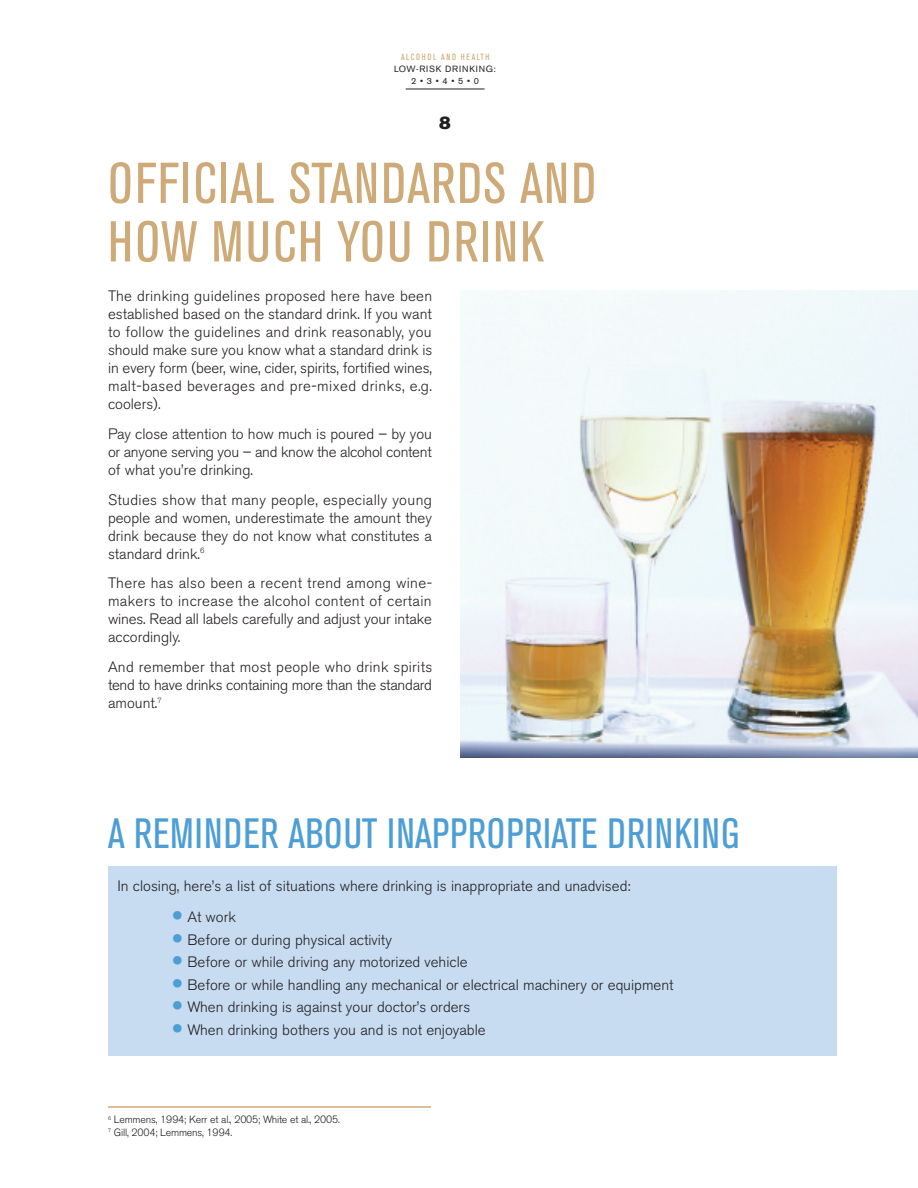
<style>
.page{position:relative;width:918px;height:1188px;background:#fff}
.page>*{position:absolute;margin:0;border:0;box-sizing:border-box;transform-origin:0 0}
.t1{font:condensed 57px/58.5px "Akzidenz Grotesk BE";letter-spacing:.02em;color:#ceaa78}
.t2{font:condensed 42px "Akzidenz Grotesk BE";letter-spacing:.01em;color:#4e9ed6}
.t3{font:18px "Akzidenz Grotesk BE Super";color:#231f20}
.t4{font:300 15px/18px "Akzidenz Grotesk BE";color:#231f20;text-align:justify}
.t5{font:300 10.5px/12.6px "Akzidenz Grotesk BE";letter-spacing:-.02em;color:#231f20}
.t6{font:9px/12px "Akzidenz Grotesk BE";letter-spacing:.08em;color:#231f20;text-align:center}
.t7{font:condensed 9px "Akzidenz Grotesk BE";letter-spacing:.17em;color:#ceaa78}
.s1{font-size:36px;color:#4e9ed6}
</style>
<div class="page">
<div style="left:108px;top:866px;width:729px;height:190px;background:#c7dbf1"></div>
<img style="left:460px;top:290px;width:458px;height:468px">
<hr style="left:406px;top:89px;width:79px;height:1px;background:#231f20">
<hr style="left:108px;top:1106px;width:323px;height:2px;background:#ceaa78">
<p class="t7" style="left:401px;top:54px;width:90px">ALCOHOL AND HEALTH</p>
<p class="t6" style="left:394px;top:64px;width:103px">LOW-RISK DRINKING:<br>2 • 3 • 4 • 5 • 0</p>
<p class="t3" style="left:439px;top:116px;width:13px">8</p>
<h1 class="t1" style="left:108px;top:158px;width:490px">OFFICIAL STANDARDS AND<br>HOW MUCH YOU DRINK</h1>
<p class="t4" style="left:108px;top:288px;width:326px">The drinking guidelines proposed here have been established based on the standard drink. If you want to follow the guidelines and drink reasonably, you should make sure you know what a standard drink is in every form (beer, wine, cider, spirits, fortified wines, malt-based beverages and pre-mixed drinks, e.g. coolers).</p>
<p class="t4" style="left:108px;top:426px;width:326px">Pay close attention to how much is poured – by you or anyone serving you – and know the alcohol content of what you’re drinking.</p>
<p class="t4" style="left:108px;top:492px;width:326px">Studies show that many people, especially young people and women, underestimate the amount they drink because they do not know what constitutes a standard drink.<sup>6</sup></p>
<p class="t4" style="left:108px;top:575px;width:326px">There has also been a recent trend among wine&shy;makers to increase the alcohol content of certain wines. Read all labels carefully and adjust your intake accordingly.</p>
<p class="t4" style="left:108px;top:659px;width:326px">And remember that most people who drink spirits tend to have drinks containing more than the standard amount.<sup>7</sup></p>
<h2 class="t2" style="left:108px;top:818px;width:633px">A REMINDER ABOUT INAPPROPRIATE DRINKING</h2>
<p class="t4" style="left:117px;top:878px;width:515px">In closing, here’s a list of situations where drinking is inappropriate and unadvised:</p>
<p class="t4" style="left:171px;top:909px;width:66px"><span class="s1">•</span> At work</p>
<p class="t4" style="left:171px;top:932px;width:222px"><span class="s1">•</span> Before or during physical activity</p>
<p class="t4" style="left:171px;top:954px;width:298px"><span class="s1">•</span> Before or while driving any motorized vehicle</p>
<p class="t4" style="left:171px;top:977px;width:504px"><span class="s1">•</span> Before or while handling any mechanical or electrical machinery or equipment</p>
<p class="t4" style="left:171px;top:999px;width:300px"><span class="s1">•</span> When drinking is against your doctor’s orders</p>
<p class="t4" style="left:171px;top:1022px;width:316px"><span class="s1">•</span> When drinking bothers you and is not enjoyable</p>
<p class="t5" style="left:108px;top:1114px;width:233px"><sup>6</sup> Lemmens, 1994; Kerr et al., 2005; White et al., 2005.<br><sup>7</sup> Gill, 2004; Lemmens, 1994.</p>
</div>
